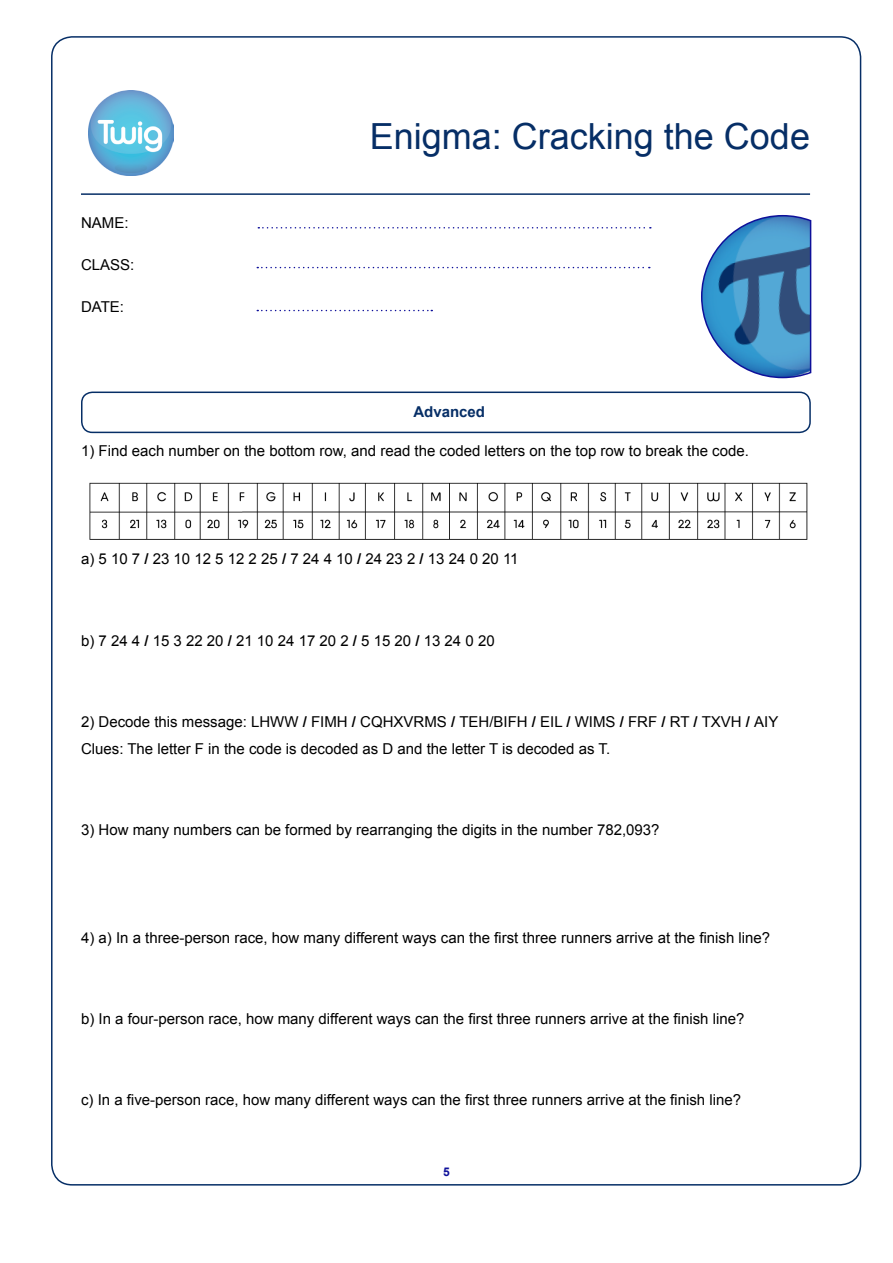
<style>
.page{position:relative;width:893px;height:1263px;background:#fff}
.page>*{position:absolute;margin:0;border:0;box-sizing:border-box;transform-origin:0 0}
.t1{font:36px "Arial";color:#062e66}
.t2{font:15px/27px "Arial";color:#000}
.t3{font:700 15px "Arial";color:#062e66}
.t4{font:700 12px "Arial";color:#0e109a}
.s1{font-weight:700}
</style>
<div class="page">
<hr style="left:81px;top:193px;width:729px;height:2px;background:#062e66">
<svg style="left:258px;top:227px;width:393px;height:1px"></svg>
<svg style="left:257px;top:267px;width:393px;height:1px"></svg>
<svg style="left:257px;top:310px;width:175px;height:1px"></svg>
<div style="left:81px;top:392px;width:730px;height:41px;border:2px solid #062e66;border-radius:11px"></div>
<svg style="left:701px;top:215px;width:111px;height:164px"></svg>
<img style="left:88px;top:90px;width:86px;height:86px">
<img style="left:89px;top:482px;width:719px;height:58px">
<p class="t2" style="left:81px;top:209px;width:49px">NAME:</p>
<p class="t2" style="left:81px;top:251px;width:55px">CLASS:</p>
<p class="t2" style="left:81px;top:293px;width:45px">DATE:</p>
<h1 class="t1" style="left:370px;top:113px;width:442px">Enigma: Cracking the Code</h1>
<p class="t3" style="left:413px;top:402px;width:73px">Advanced</p>
<p class="t2" style="left:81px;top:438px;width:669px">1) Find each number on the bottom row, and read the coded letters on the top row to break the code.</p>
<p class="t2" style="left:81px;top:546px;width:439px">a) 5 10 7 <span class="s1">/</span> 23 10 12 5 12 2 25 <span class="s1">/</span> 7 24 4 10 <span class="s1">/</span> 24 23 2 <span class="s1">/</span> 13 24 0 20 11</p>
<p class="t2" style="left:81px;top:627px;width:415px">b) 7 24 4 <span class="s1">/</span> 15 3 22 20 <span class="s1">/</span> 21 10 24 17 20 2 <span class="s1">/</span> 5 15 20 <span class="s1">/</span> 13 24 0 20</p>
<p class="t2" style="left:81px;top:708px;width:699px">2) Decode this message: LHWW <span class="s1">/</span> FIMH <span class="s1">/</span> CQHXVRMS <span class="s1">/</span> TEH/BIFH <span class="s1">/</span> EIL <span class="s1">/</span> WIMS <span class="s1">/</span> FRF <span class="s1">/</span> RT <span class="s1">/</span> TXVH <span class="s1">/</span> AIY<br>Clues: The letter F in the code is decoded as D and the letter T is decoded as T.</p>
<p class="t2" style="left:81px;top:816px;width:580px">3) How many numbers can be formed by rearranging the digits in the number 782,093?</p>
<p class="t2" style="left:81px;top:924px;width:691px">4) a) In a three-person race, how many different ways can the first three runners arrive at the finish line?</p>
<p class="t2" style="left:81px;top:1005px;width:665px">b) In a four-person race, how many different ways can the first three runners arrive at the finish line?</p>
<p class="t2" style="left:81px;top:1086px;width:662px">c) In a five-person race, how many different ways can the first three runners arrive at the finish line?</p>
<p class="t4" style="left:443px;top:1164px;width:8px">5</p>
</div>
